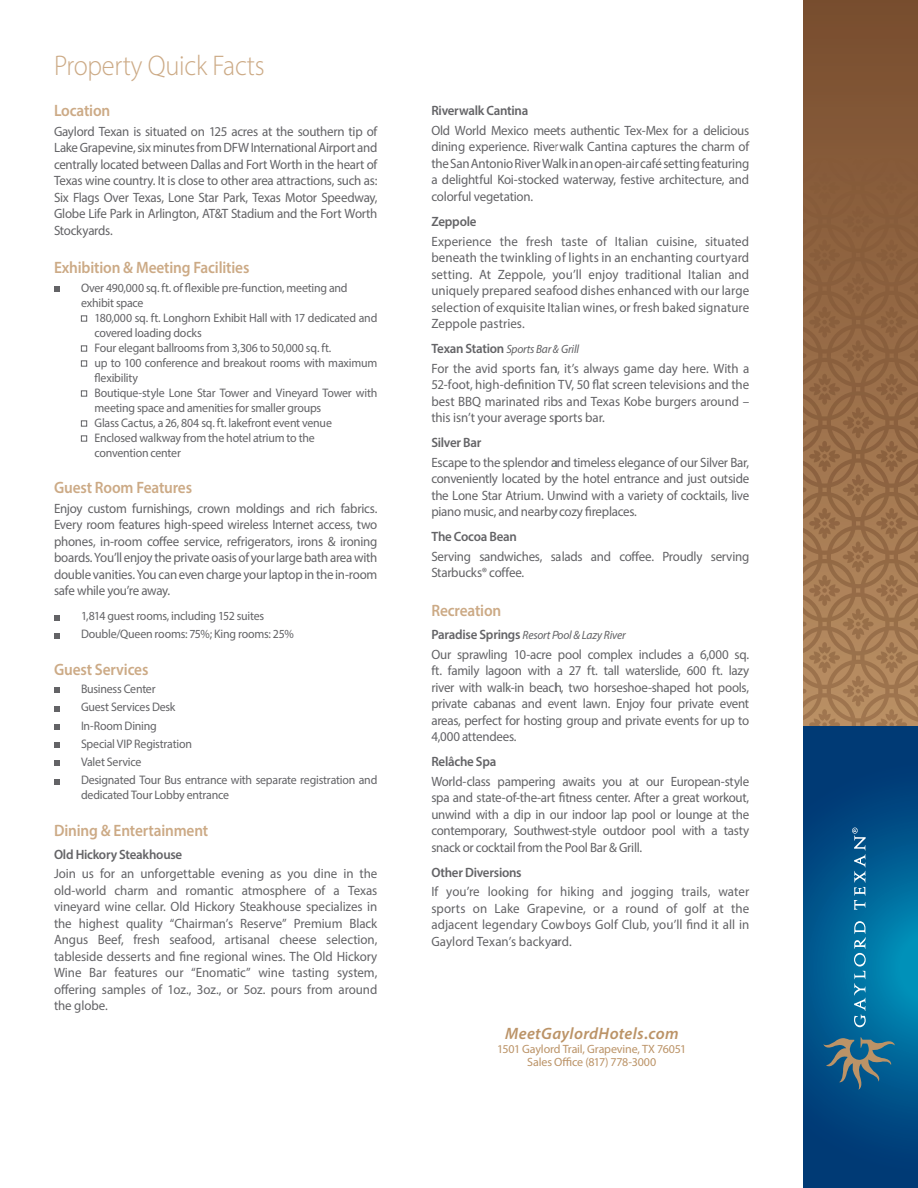
<style>
.page{position:relative;width:918px;height:1188px;background:#fff}
.page>*{position:absolute;margin:0;border:0;box-sizing:border-box;transform-origin:0 0}
.Bulleted_List_10{font:300 28.5px "Myriad Pro";letter-spacing:-.01em;color:#ccaa86;scale:.93 1}
.Bulleted_List_10-2{font:600 16.5px "Myriad Pro";letter-spacing:-.01em;color:#ccaa86;scale:.93 1}
.t1{font:italic 600 16.5px "Myriad Pro";letter-spacing:.02em;color:#bb9367}
.Paragraph_Copy{font:13.5px/16.5px "Myriad Pro";letter-spacing:-.015em;color:#636366;text-align:justify;scale:.96 1}
.Paragraph_Copy_Heade{font:600 13.5px "Myriad Pro";letter-spacing:-.02em;color:#636366;scale:.96 1}
.Bulleted_List_10-3{font:12.3px/15px "Myriad Pro";letter-spacing:-.02em;color:#636366;scale:.96 1}
.Paragraph_Copy_Heade-2{font:italic 12px "Myriad Pro";letter-spacing:-.015em;color:#636366;scale:.96 1}
.t2{font:12px "Myriad Pro";letter-spacing:-.015em;color:#bb9367}
.s1{font-weight:600;font-style:normal;font-size:13.5px}
</style>
<div class="page">
<svg style="left:54px;top:286px;width:5px;height:6px"></svg>
<div style="left:81px;top:315px;width:6px;height:7px;border:1px solid #636366"></div>
<div style="left:81px;top:345px;width:6px;height:7px;border:1px solid #636366"></div>
<div style="left:81px;top:360px;width:6px;height:7px;border:1px solid #636366"></div>
<div style="left:81px;top:390px;width:6px;height:7px;border:1px solid #636366"></div>
<div style="left:81px;top:420px;width:6px;height:7px;border:1px solid #636366"></div>
<div style="left:81px;top:435px;width:6px;height:7px;border:1px solid #636366"></div>
<svg style="left:54px;top:615px;width:5px;height:5px"></svg>
<svg style="left:54px;top:633px;width:5px;height:5px"></svg>
<svg style="left:54px;top:688px;width:5px;height:5px"></svg>
<svg style="left:54px;top:706px;width:5px;height:5px"></svg>
<svg style="left:54px;top:724px;width:5px;height:6px"></svg>
<svg style="left:54px;top:743px;width:5px;height:5px"></svg>
<svg style="left:54px;top:761px;width:5px;height:5px"></svg>
<svg style="left:54px;top:779px;width:5px;height:5px"></svg>
<div style="left:803px;top:0;width:115px;height:802px;background:#7f5333"></div>
<svg style="left:803px;top:149px;width:115px;height:577px"></svg>
<svg style="left:803px;top:726px;width:115px;height:462px;background:#005289"></svg>
<svg style="left:823px;top:1035px;width:72px;height:55px;background:#316884"></svg>
<svg style="left:854px;top:921px;width:12px;height:106px"></svg>
<svg style="left:852px;top:828px;width:14px;height:82px"></svg>
<p class="Bulleted_List_10" style="left:54px;top:49px;width:228px">Property Quick Facts</p>
<p class="Bulleted_List_10-2" style="left:54px;top:100px;width:62px">Location</p>
<p class="Paragraph_Copy" style="left:54px;top:123px;width:338px">Gaylord Texan is situated on 125 acres at the southern tip of Lake Grapevine, six minutes from DFW International Airport and centrally located between Dallas and Fort Worth in the heart of Texas wine country. It is close to other area attractions, such as:<br>Six Flags Over Texas, Lone Star Park, Texas Motor Speedway, Globe Life Park in Arlington, AT&amp;T Stadium and the Fort Worth Stockyards.</p>
<p class="Bulleted_List_10-2" style="left:54px;top:257px;width:212px">Exhibition &amp; Meeting Facilities</p>
<p class="Bulleted_List_10-3" style="left:81px;top:280px;width:279px">Over 490,000 sq. ft. of flexible pre-function, meeting and exhibit space</p>
<p class="Bulleted_List_10-3" style="left:94px;top:310px;width:296px">180,000 sq. ft. Longhorn Exhibit Hall with 17 dedicated and covered loading docks</p>
<p class="Bulleted_List_10-3" style="left:94px;top:340px;width:248px">Four elegant ballrooms from 3,306 to 50,000 sq. ft.</p>
<p class="Bulleted_List_10-3" style="left:94px;top:355px;width:296px">up to 100 conference and breakout rooms with maximum flexibility</p>
<p class="Bulleted_List_10-3" style="left:94px;top:385px;width:296px">Boutique-style Lone Star Tower and Vineyard Tower with meeting space and amenities for smaller groups</p>
<p class="Bulleted_List_10-3" style="left:94px;top:415px;width:249px">Glass Cactus, a 26, 804 sq. ft. lakefront event venue</p>
<p class="Bulleted_List_10-3" style="left:94px;top:430px;width:231px">Enclosed walkway from the hotel atrium to the convention center</p>
<p class="Bulleted_List_10-2" style="left:54px;top:477px;width:150px">Guest Room Features</p>
<p class="Paragraph_Copy" style="left:54px;top:500px;width:338px">Enjoy custom furnishings, crown moldings and rich fabrics.<br>Every room features high-speed wireless Internet access, two phones, in-room coffee service, refrigerators, irons &amp; ironing boards. You’ll enjoy the private oasis of your large bath area with double vanities. You can even charge your laptop in the in-room safe while you’re away.</p>
<p class="Bulleted_List_10-3" style="left:81px;top:608px;width:192px">1,814 guest rooms, including 152 suites</p>
<p class="Bulleted_List_10-3" style="left:81px;top:627px;width:223px">Double/Queen rooms: 75%; King rooms: 25%</p>
<p class="Bulleted_List_10-2" style="left:54px;top:659px;width:103px">Guest Services</p>
<p class="Bulleted_List_10-3" style="left:81px;top:681px;width:79px">Business Center</p>
<p class="Bulleted_List_10-3" style="left:81px;top:700px;width:100px">Guest Services Desk</p>
<p class="Bulleted_List_10-3" style="left:81px;top:718px;width:80px">In-Room Dining</p>
<p class="Bulleted_List_10-3" style="left:81px;top:736px;width:117px">Special VIP Registration</p>
<p class="Bulleted_List_10-3" style="left:81px;top:754px;width:64px">Valet Service</p>
<p class="Bulleted_List_10-3" style="left:81px;top:773px;width:310px">Designated Tour Bus entrance with separate registration and dedicated Tour Lobby entrance</p>
<p class="Bulleted_List_10-2" style="left:54px;top:820px;width:167px">Dining &amp; Entertainment</p>
<p class="Paragraph_Copy_Heade" style="left:54px;top:845px;width:135px">Old Hickory Steakhouse</p>
<p class="Paragraph_Copy" style="left:54px;top:865px;width:338px">Join us for an unforgettable evening as you dine in the old-world charm and romantic atmosphere of a Texas vineyard wine cellar. Old Hickory Steakhouse specializes in the highest quality “Chairman’s Reserve” Premium Black Angus Beef, fresh seafood, artisanal cheese selection, tableside desserts and fine regional wines. The Old Hickory Wine Bar features our “Enomatic” wine tasting system, offering samples of 1oz., 3oz., or 5oz. pours from around the globe.</p>
<p class="Paragraph_Copy_Heade" style="left:431px;top:102px;width:102px">Riverwalk Cantina</p>
<p class="Paragraph_Copy" style="left:431px;top:122px;width:333px">Old World Mexico meets authentic Tex-Mex for a delicious dining experience. Riverwalk Cantina captures the charm of the San Antonio River Walk in an open-air café setting featuring a delightful Koi-stocked waterway, festive architecture, and colorful vegetation.</p>
<p class="Paragraph_Copy_Heade" style="left:431px;top:213px;width:49px">Zeppole</p>
<p class="Paragraph_Copy" style="left:431px;top:233px;width:333px">Experience the fresh taste of Italian cuisine, situated beneath the twinkling of lights in an enchanting courtyard setting. At Zeppole, you’ll enjoy traditional Italian and uniquely prepared seafood dishes enhanced with our large selection of exquisite Italian wines, or fresh baked signature Zeppole pastries.</p>
<p class="Paragraph_Copy_Heade-2" style="left:431px;top:342px;width:155px"><span class="s1">Texan Station</span> Sports Bar &amp; Grill</p>
<p class="Paragraph_Copy" style="left:431px;top:360px;width:333px">For the avid sports fan, it’s always game day here. With a 52-foot, high-definition TV, 50 flat screen televisions and the best BBQ marinated ribs and Texas Kobe burgers around – this isn’t your average sports bar.</p>
<p class="Paragraph_Copy_Heade" style="left:431px;top:434px;width:54px">Silver Bar</p>
<p class="Paragraph_Copy" style="left:431px;top:454px;width:333px">Escape to the splendor and timeless elegance of our Silver Bar, conveniently located by the hotel entrance and just outside the Lone Star Atrium. Unwind with a variety of cocktails, live piano music, and nearby cozy fireplaces.</p>
<p class="Paragraph_Copy_Heade" style="left:431px;top:528px;width:91px">The Cocoa Bean</p>
<p class="Paragraph_Copy" style="left:431px;top:548px;width:333px">Serving sandwiches, salads and coffee. Proudly serving<br>Starbucks® coffee.</p>
<p class="Bulleted_List_10-2" style="left:431px;top:600px;width:77px">Recreation</p>
<p class="Paragraph_Copy_Heade-2" style="left:431px;top:627px;width:204px"><span class="s1">Paradise Springs</span> Resort Pool &amp; Lazy River</p>
<p class="Paragraph_Copy" style="left:431px;top:646px;width:333px">Our sprawling 10-acre pool complex includes a 6,000 sq. ft. family lagoon with a 27 ft. tall waterslide, 600 ft. lazy river with walk-in beach, two horseshoe-shaped hot pools, private cabanas and event lawn. Enjoy four private event areas, perfect for hosting group and private events for up to 4,000 attendees.</p>
<p class="Paragraph_Copy_Heade" style="left:431px;top:753px;width:69px">Relâche Spa</p>
<p class="Paragraph_Copy" style="left:431px;top:773px;width:333px">World-class pampering awaits you at our European-style spa and state-of-the-art fitness center. After a great workout, unwind with a dip in our indoor lap pool or lounge at the contemporary, Southwest-style outdoor pool with a tasty snack or cocktail from the Pool Bar &amp; Grill.</p>
<p class="Paragraph_Copy_Heade" style="left:431px;top:864px;width:96px">Other Diversions</p>
<p class="Paragraph_Copy" style="left:431px;top:883px;width:333px">If you’re looking for hiking and jogging trails, water sports on Lake Grapevine, or a round of golf at the adjacent legendary Cowboys Golf Club, you’ll find it all in Gaylord Texan’s backyard.</p>
<p class="t1" style="left:505px;top:1023px;width:175px">MeetGaylordHotels.com</p>
<p class="t2" style="left:497px;top:1042px;width:191px">1501 Gaylord Trail, Grapevine, TX 76051</p>
<p class="t2" style="left:527px;top:1055px;width:131px">Sales Office (817) 778-3000</p>
</div>
